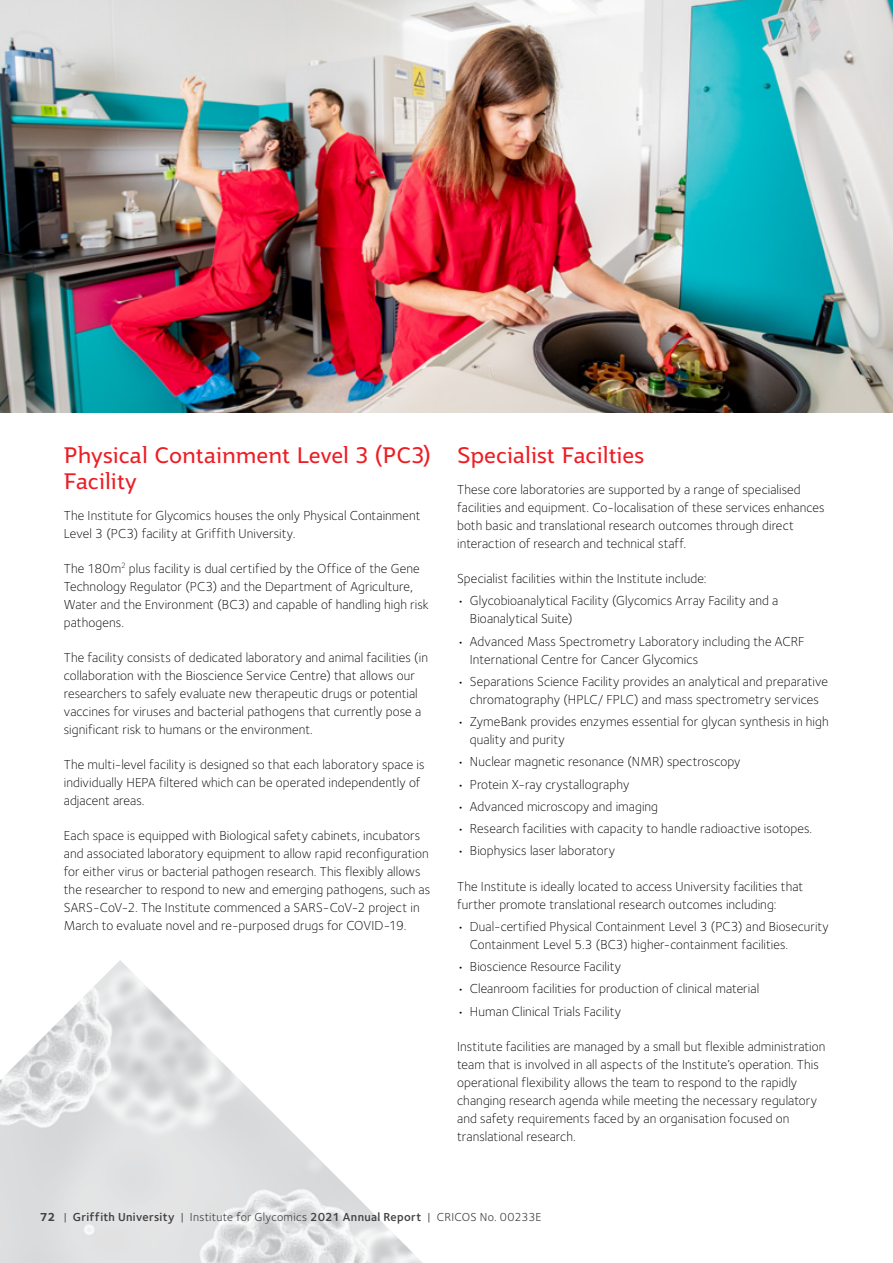
<style>
.page{position:relative;width:893px;height:1263px;background:#fff}
.page>*{position:absolute;margin:0;border:0;box-sizing:border-box;transform-origin:0 0}
.t1{font:21.75px/25.5px "Jotia";color:#ed1d24}
.t2{font:300 13.5px/18px "Foundry Sterling";letter-spacing:.005em;color:#000}
.t3{font:12px "Foundry Sterling";letter-spacing:.025em;color:#414042}
.s1{font-weight:700}
.s2{font-weight:600}
</style>
<div class="page">
<img style="left:0;top:960px;width:423px;height:303px">
<img style="left:0;top:0;width:893px;height:412px">
<h1 class="t1" style="left:64px;top:443px;width:369px">Physical Containment Level 3 (PC3)<br>Facility</h1>
<p class="t2" style="left:64px;top:506px;width:358px">The Institute for Glycomics houses the only Physical Containment<br>Level 3 (PC3) facility at Griffith University.</p>
<p class="t2" style="left:64px;top:559px;width:367px">The 180m<sup>2</sup> plus facility is dual certified by the Office of the Gene Technology Regulator (PC3) and the Department of Agriculture, Water and the Environment (BC3) and capable of handling high risk pathogens.</p>
<p class="t2" style="left:64px;top:648px;width:366px">The facility consists of dedicated laboratory and animal facilities (in collaboration with the Bioscience Service Centre) that allows our researchers to safely evaluate new therapeutic drugs or potential vaccines for viruses and bacterial pathogens that currently pose a significant risk to humans or the environment.</p>
<p class="t2" style="left:64px;top:755px;width:362px">The multi-level facility is designed so that each laboratory space is individually HEPA filtered which can be operated independently of adjacent areas.</p>
<p class="t2" style="left:64px;top:826px;width:368px">Each space is equipped with Biological safety cabinets, incubators and associated laboratory equipment to allow rapid reconfiguration for either virus or bacterial pathogen research. This flexibly allows the researcher to respond to new and emerging pathogens, such as SARS-CoV-2. The Institute commenced a SARS-CoV-2 project in March to evaluate novel and re-purposed drugs for COVID-19.</p>
<h1 class="t1" style="left:457px;top:443px;width:188px">Specialist Facilties</h1>
<p class="t2" style="left:457px;top:481px;width:369px">These core laboratories are supported by a range of specialised facilities and equipment. Co-localisation of these services enhances both basic and translational research outcomes through direct interaction of research and technical staff.</p>
<p class="t2" style="left:457px;top:570px;width:251px">Specialist facilities within the Institute include:</p>
<p class="t2" style="left:470px;top:592px;width:310px;text-indent:-13px">• Glycobioanalytical Facility (Glycomics Array Facility and a<br>Bioanalytical Suite)</p>
<p class="t2" style="left:470px;top:632px;width:336px;text-indent:-13px">• Advanced Mass Spectrometry Laboratory including the ACRF<br>International Centre for Cancer Glycomics</p>
<p class="t2" style="left:457px;top:672px;width:372px;text-align:center">• Separations Science Facility provides an analytical and preparative chromatography (HPLC/ FPLC) and mass spectrometry services</p>
<p class="t2" style="left:470px;top:713px;width:360px;text-indent:-13px">• ZymeBank provides enzymes essential for glycan synthesis in high quality and purity</p>
<p class="t2" style="left:457px;top:753px;width:285px">• Nuclear magnetic resonance (NMR) spectroscopy</p>
<p class="t2" style="left:457px;top:775px;width:174px">• Protein X-ray crystallography</p>
<p class="t2" style="left:457px;top:797px;width:203px">• Advanced microscopy and imaging</p>
<p class="t2" style="left:457px;top:820px;width:357px">• Research facilities with capacity to handle radioactive isotopes.</p>
<p class="t2" style="left:457px;top:842px;width:159px">• Biophysics laser laboratory</p>
<p class="t2" style="left:457px;top:877px;width:348px">The Institute is ideally located to access University facilities that further promote translational research outcomes including:</p>
<p class="t2" style="left:470px;top:917px;width:360px;text-indent:-13px">• Dual-certified Physical Containment Level 3 (PC3) and Biosecurity<br>Containment Level 5.3 (BC3) higher-containment facilities.</p>
<p class="t2" style="left:457px;top:957px;width:166px">• Bioscience Resource Facility</p>
<p class="t2" style="left:457px;top:980px;width:304px">• Cleanroom facilities for production of clinical material</p>
<p class="t2" style="left:457px;top:1002px;width:166px">• Human Clinical Trials Facility</p>
<p class="t2" style="left:457px;top:1037px;width:370px">Institute facilities are managed by a small but flexible administration team that is involved in all aspects of the Institute’s operation. This operational flexibility allows the team to respond to the rapidly changing research agenda while meeting the necessary regulatory and safety requirements faced by an organisation focused on translational research.</p>
<p class="t3" style="left:40px;top:1209px;width:503px"><span class="s1">72</span> | <span class="s2">Griffith University</span> | Institute for Glycomics <span class="s2">2021 Annual Report</span> | CRICOS No. 00233E</p>
</div>
